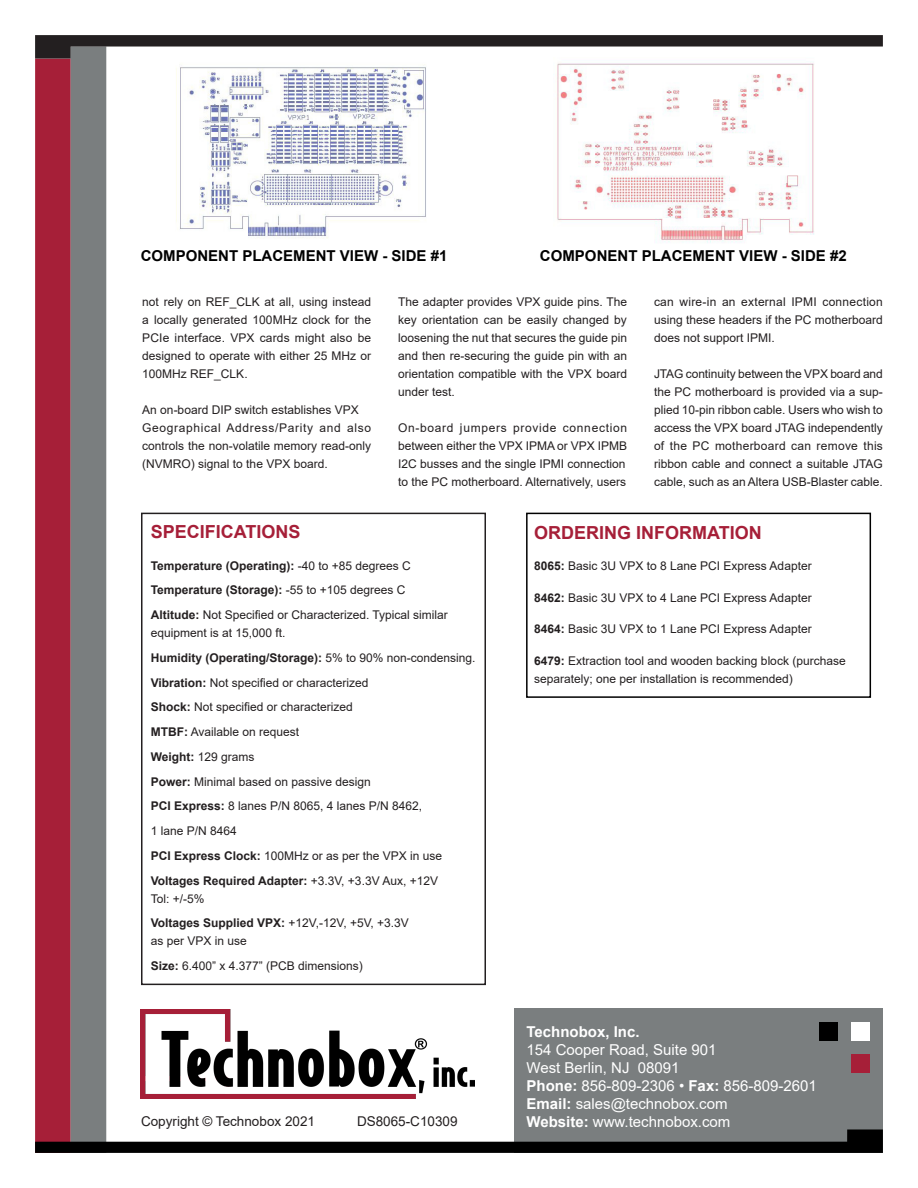
<style>
.page{position:relative;width:918px;height:1188px;background:#fff}
.page>*{position:absolute;margin:0;border:0;box-sizing:border-box;transform-origin:0 0}
.Body{font:700 18px "Arial";color:#a61f38}
.t1{font:15px/18px "Arial";color:#fff}
.Body-2{font:700 15px "Arial";color:#000}
.t2{font:700 15px "Arial";color:#fff}
.t3{font:13.5px "Arial";color:#231f20}
.Datasheet_Body{font:12px/18px "Arial";color:#231f20;text-align:justify}
.HTML_Body{font:12px/18px "Arial";color:#231f20}
.HTML_Body-2{font:700 12px "Arial";color:#231f20}
.Datasheet_Body-2{font:12px/18px "Arial";letter-spacing:.055em;color:#231f20}
.s1{font-weight:400}
.s2{font-weight:700}
</style>
<div class="page">
<div style="left:35px;top:59px;width:36px;height:1094px;background:#a61f38"></div>
<div style="left:71px;top:46px;width:35px;height:1107px;background:#7a7e7f"></div>
<div style="left:514px;top:1009px;width:369px;height:144px;background:#7a7e7f"></div>
<div style="left:851px;top:1022px;width:18px;height:18px;background:#fff"></div>
<div style="left:851px;top:1054px;width:18px;height:18px;background:#a61f38"></div>
<div style="left:819px;top:1022px;width:19px;height:18px;background:#000"></div>
<svg style="left:35px;top:1129px;width:848px;height:24px"></svg>
<img style="left:141px;top:1009px;width:333px;height:89px">
<svg style="left:35px;top:35px;width:848px;height:24px"></svg>
<img style="left:554px;top:58px;width:265px;height:185px">
<img style="left:176px;top:67px;width:250px;height:172px">
<div style="left:526px;top:513px;width:345px;height:185px;border:2px solid #000"></div>
<div style="left:141px;top:513px;width:345px;height:472px;border:2px solid #231f20"></div>
<p class="Body-2" style="left:540px;top:245px;width:308px">COMPONENT PLACEMENT VIEW - SIDE #2</p>
<p class="Body-2" style="left:141px;top:245px;width:308px">COMPONENT PLACEMENT VIEW - SIDE #1</p>
<p class="Datasheet_Body" style="left:142px;top:293px;width:230px">not rely on REF_CLK at all, using instead a locally generated 100MHz clock for the PCIe interface. VPX cards might also be designed to operate with either 25 MHz or 100MHz REF_CLK.</p>
<p class="Datasheet_Body" style="left:142px;top:401px;width:218px">An on-board DIP switch establishes VPX</p>
<p class="Datasheet_Body" style="left:142px;top:419px;width:230px">Geographical Address/Parity and also controls the non-volatile memory read-only (NVMRO) signal to the VPX board.</p>
<p class="Datasheet_Body" style="left:398px;top:293px;width:230px">The adapter provides VPX guide pins. The key orientation can be easily changed by loosening the nut that secures the guide pin and then re-securing the guide pin with an orientation compatible with the VPX board under test.</p>
<p class="Datasheet_Body-2" style="left:398px;top:419px;width:230px">On-board jumpers provide connection between either the VPX IPMA or VPX IPMB</p>
<p class="Datasheet_Body" style="left:398px;top:455px;width:229px">I2C busses and the single IPMI connection</p>
<p class="Datasheet_Body" style="left:398px;top:473px;width:229px">to the PC motherboard. Alternatively, users</p>
<p class="Datasheet_Body" style="left:654px;top:293px;width:230px">can wire-in an external IPMI connection using these headers if the PC motherboard does not support IPMI.</p>
<p class="Datasheet_Body" style="left:654px;top:365px;width:230px">JTAG continuity between the VPX board and</p>
<p class="Datasheet_Body" style="left:654px;top:383px;width:230px">the PC motherboard is provided via a sup&shy;plied 10-pin ribbon cable. Users who wish to access the VPX board JTAG independently of the PC motherboard can remove this ribbon cable and connect a suitable JTAG cable, such as an Altera USB-Blaster cable.</p>
<p class="Body" style="left:151px;top:519px;width:151px">SPECIFICATIONS</p>
<p class="HTML_Body-2" style="left:151px;top:557px;width:262px">Temperature (Operating): <span class="s1">-40 to +85 degrees C</span></p>
<p class="HTML_Body-2" style="left:151px;top:582px;width:256px">Temperature (Storage): <span class="s1">-55 to +105 degrees C</span></p>
<p class="HTML_Body" style="left:151px;top:606px;width:299px"><span class="s2">Altitude:</span> Not Specified or Characterized. Typical similar equipment is at 15,000 ft.</p>
<p class="HTML_Body-2" style="left:151px;top:649px;width:326px">Humidity (Operating/Storage): <span class="s1">5% to 90% non-condensing.</span></p>
<p class="HTML_Body" style="left:151px;top:673px;width:219px"><span class="s2">Vibration:</span> Not specified or characterized</p>
<p class="HTML_Body" style="left:151px;top:698px;width:204px"><span class="s2">Shock:</span> Not specified or characterized</p>
<p class="HTML_Body" style="left:151px;top:723px;width:150px"><span class="s2">MTBF:</span> Available on request</p>
<p class="HTML_Body" style="left:151px;top:748px;width:105px"><span class="s2">Weight:</span> 129 grams</p>
<p class="HTML_Body" style="left:151px;top:772px;width:222px"><span class="s2">Power:</span> Minimal based on passive design</p>
<p class="HTML_Body" style="left:151px;top:797px;width:273px"><span class="s2">PCI Express:</span> 8 lanes P/N 8065, 4 lanes P/N 8462,</p>
<p class="HTML_Body" style="left:151px;top:822px;width:88px">1 lane P/N 8464</p>
<p class="HTML_Body" style="left:151px;top:847px;width:293px"><span class="s2">PCI Express Clock:</span> 100MHz or as per the VPX in use</p>
<p class="HTML_Body" style="left:151px;top:871px;width:289px"><span class="s2">Voltages Required Adapter:</span> +3.3V, +3.3V Aux, +12V<br>Tol: +/-5%</p>
<p class="HTML_Body" style="left:151px;top:914px;width:260px"><span class="s2">Voltages Supplied VPX:</span> +12V,-12V, +5V, +3.3V as per VPX in use</p>
<p class="HTML_Body" style="left:151px;top:957px;width:214px"><span class="s2">Size:</span> 6.400” x 4.377” (PCB dimensions)</p>
<p class="t3" style="left:141px;top:1112px;width:176px">Copyright © Technobox 2021</p>
<p class="t3" style="left:357px;top:1112px;width:102px">DS8065-C10309</p>
<p class="Body" style="left:534px;top:520px;width:229px">ORDERING INFORMATION</p>
<p class="Datasheet_Body" style="left:534px;top:557px;width:279px"><span class="s2">8065:</span> Basic 3U VPX to 8 Lane PCI Express Adapter</p>
<p class="Datasheet_Body" style="left:534px;top:588px;width:279px"><span class="s2">8462:</span> Basic 3U VPX to 4 Lane PCI Express Adapter</p>
<p class="Datasheet_Body" style="left:534px;top:620px;width:279px"><span class="s2">8464:</span> Basic 3U VPX to 1 Lane PCI Express Adapter</p>
<p class="Datasheet_Body" style="left:534px;top:651px;width:313px"><span class="s2">6479:</span> Extraction tool and wooden backing block (purchase separately; one per installation is recommended)</p>
<p class="t2" style="left:526px;top:1021px;width:115px">Technobox, Inc.</p>
<p class="t1" style="left:526px;top:1041px;width:192px">154 Cooper Road, Suite 901</p>
<p class="t1" style="left:526px;top:1059px;width:155px">West Berlin, NJ 08091</p>
<p class="t1" style="left:526px;top:1077px;width:292px"><span class="s2">Phone:</span> 856-809-2306 • <span class="s2">Fax:</span> 856-809-2601<br><span class="s2">Email:</span> sales@technobox.com</p>
<p class="t1" style="left:526px;top:1113px;width:205px"><span class="s2">Website:</span> www.technobox.com</p>
</div>
